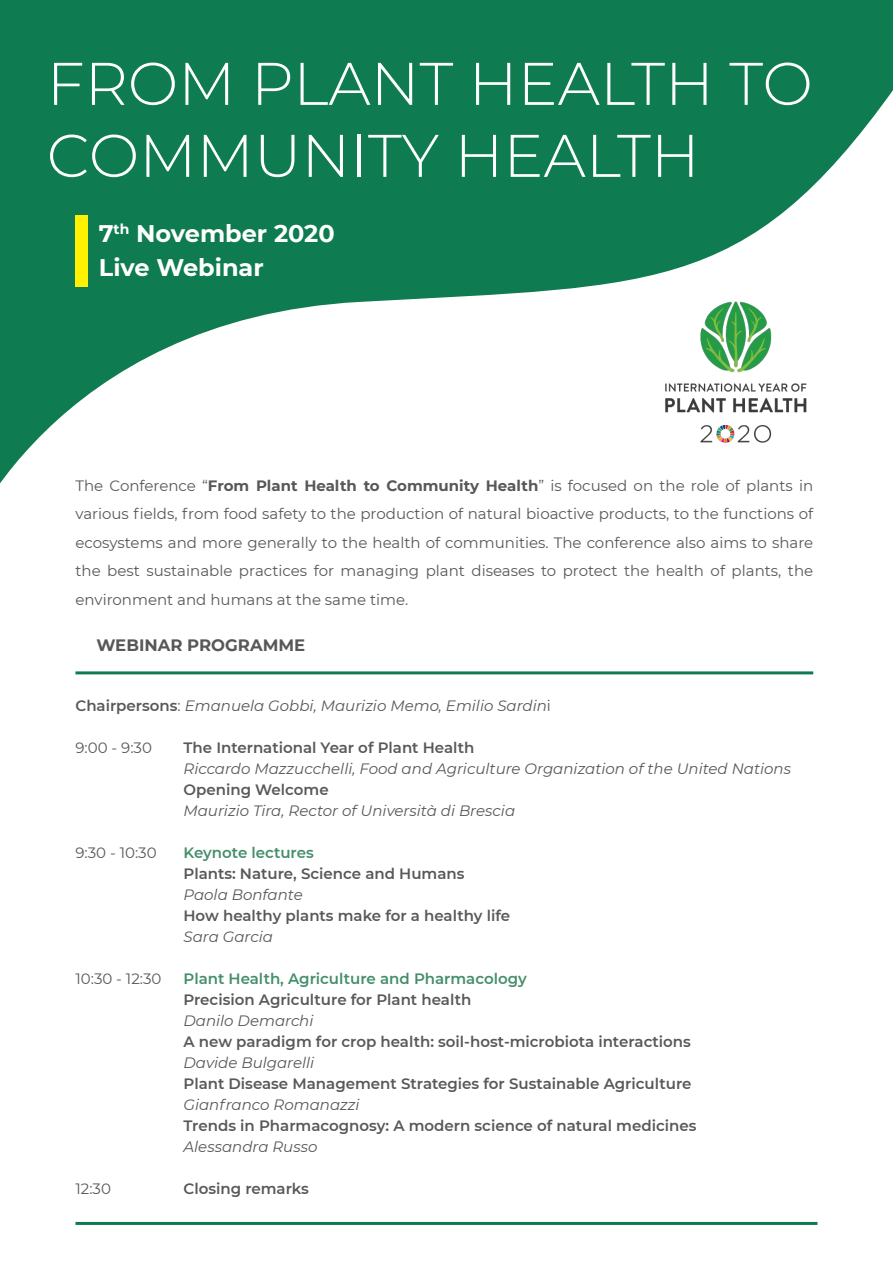
<style>
.page{position:relative;width:893px;height:1263px;background:#fff}
.page>*{position:absolute;margin:0;border:0;box-sizing:border-box;transform-origin:0 0}
.t1{font:300 60px/72px "Montserrat";color:#fff}
.t2{font:700 24px "Montserrat";color:#fff}
.t3{font:700 16.5px "Montserrat";color:#57585a}
.t4{font:15px/28.5px "Montserrat";color:#57585a;text-align:justify}
.t5{font:600 15px "Montserrat";color:#57585a}
.t6{font:italic 15px "Montserrat";color:#57585a}
.t7{font:600 15px "Montserrat";color:#448e6a}
.s1{font-weight:700}
.s2{font-weight:600;font-style:normal}
.s3{font-style:normal}
</style>
<div class="page">
<svg style="left:0;top:0;width:893px;height:483px;fill:#0e7b50"></svg>
<div style="left:75px;top:215px;width:13px;height:71px;background:#fff101"></div>
<img style="left:662px;top:293px;width:151px;height:164px">
<hr style="left:75px;top:671px;width:738px;height:3px;background:#0e7b50">
<hr style="left:75px;top:1222px;width:742px;height:3px;background:#0e7b50">
<p class="t1" style="left:47px;top:46px;width:767px">FROM PLANT HEALTH TO<br>COMMUNITY HEALTH</p>
<p class="t2" style="left:99px;top:216px;width:237px">7<sup>th</sup> November 2020</p>
<p class="t2" style="left:99px;top:250px;width:166px">Live Webinar</p>
<p class="t4" style="left:75px;top:471px;width:739px">The Conference “<span class="s1">From Plant Health to Community Health</span>” is focused on the role of plants in various fields, from food safety to the production of natural bioactive products, to the functions of ecosystems and more generally to the health of communities. The conference also aims to share the best sustainable practices for managing plant diseases to protect the health of plants, the environment and humans at the same time.</p>
<p class="t3" style="left:96px;top:633px;width:210px">WEBINAR PROGRAMME</p>
<p class="t6" style="left:75px;top:696px;width:477px"><span class="s2">Chairpersons</span><span class="s3">:</span> Emanuela Gobbi, Maurizio Memo, Emilio Sardin<span class="s3">i</span></p>
<p class="t4" style="left:75px;top:733px;width:78px">9:00 - 9:30</p>
<p class="t5" style="left:183px;top:737px;width:292px">The International Year of Plant Health</p>
<p class="t6" style="left:183px;top:759px;width:609px">Riccardo Mazzucchelli, Food and Agriculture Organization of the United Nations</p>
<p class="t5" style="left:183px;top:779px;width:147px">Opening Welcome</p>
<p class="t6" style="left:183px;top:801px;width:333px">Maurizio Tira, Rector of Università di Brescia</p>
<p class="t4" style="left:75px;top:838px;width:83px">9:30 - 10:30</p>
<p class="t7" style="left:183px;top:842px;width:132px">Keynote lectures</p>
<p class="t5" style="left:183px;top:863px;width:282px">Plants: Nature, Science and Humans</p>
<p class="t6" style="left:183px;top:885px;width:121px">Paola Bonfante</p>
<p class="t5" style="left:183px;top:905px;width:328px">How healthy plants make for a healthy life</p>
<p class="t6" style="left:183px;top:927px;width:91px">Sara Garcia</p>
<p class="t4" style="left:75px;top:964px;width:88px">10:30 - 12:30</p>
<p class="t7" style="left:183px;top:968px;width:345px">Plant Health, Agriculture and Pharmacology</p>
<p class="t5" style="left:183px;top:989px;width:289px">Precision Agriculture for Plant health</p>
<p class="t6" style="left:183px;top:1011px;width:132px">Danilo Demarchi</p>
<p class="t5" style="left:183px;top:1031px;width:509px">A new paradigm for crop health: soil-host-microbiota interactions</p>
<p class="t6" style="left:183px;top:1053px;width:132px">Davide Bulgarelli</p>
<p class="t5" style="left:183px;top:1073px;width:510px">Plant Disease Management Strategies for Sustainable Agriculture</p>
<p class="t6" style="left:183px;top:1095px;width:178px">Gianfranco Romanazzi</p>
<p class="t5" style="left:183px;top:1115px;width:514px">Trends in Pharmacognosy: A modern science of natural medicines</p>
<p class="t6" style="left:183px;top:1137px;width:135px">Alessandra Russo</p>
<p class="t4" style="left:75px;top:1174px;width:37px">12:30</p>
<p class="t5" style="left:183px;top:1178px;width:127px">Closing remarks</p>
</div>
